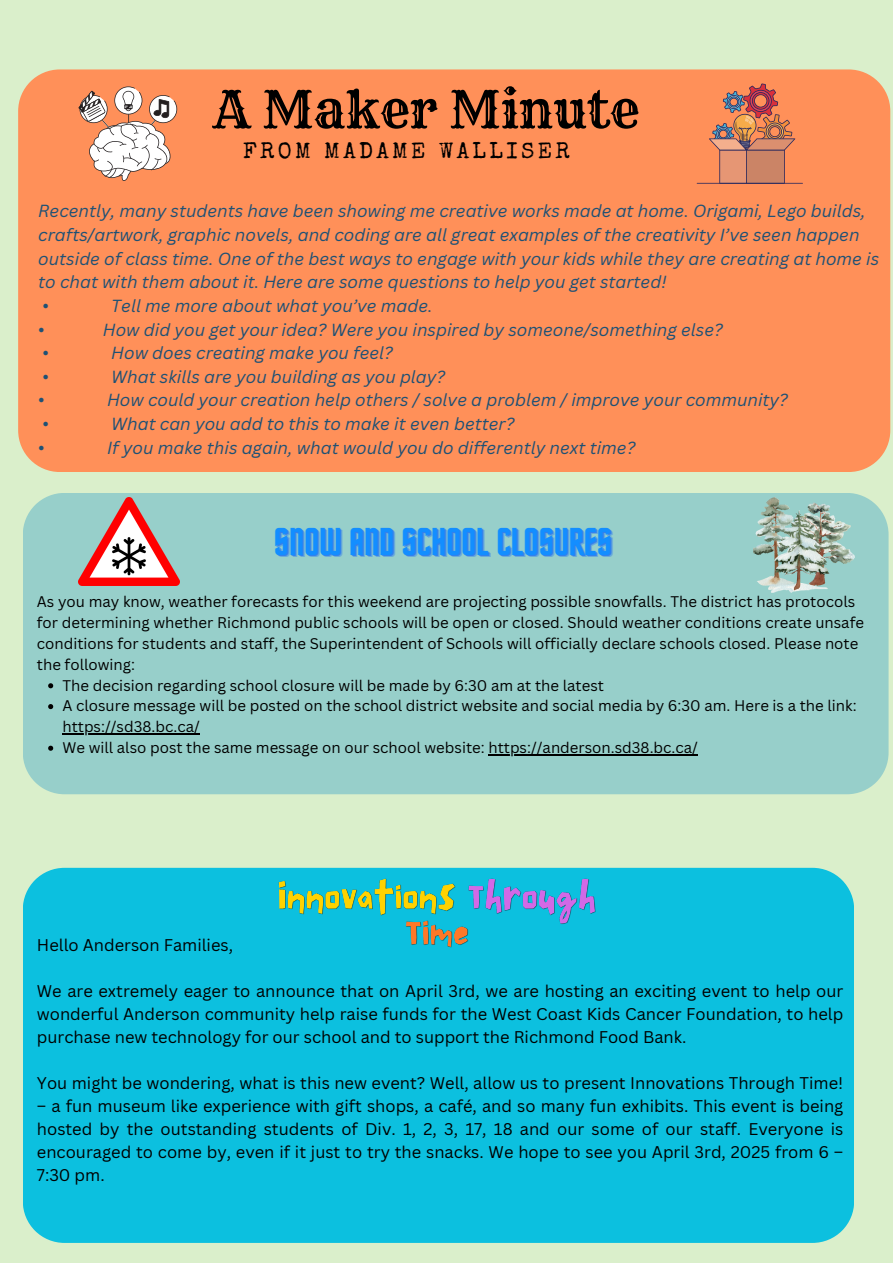
<style>
.page{position:relative;width:893px;height:1263px;background:#daefcb}
.page>*{position:absolute;margin:0;border:0;box-sizing:border-box;transform-origin:0 0}
.t1{font:50.62px "Rye";color:#000}
.t2{font:39px "Horta";color:#138eff}
.t3{font:22.5px "Special Elite";letter-spacing:.15em;color:#000}
.t4{font:italic 17.02px/23.6px "Canva Sans";color:#1e5175}
.t5{font:16.5px/23.1px "Canva Sans";color:#000;text-align:justify}
.t6{font:15px/20.9px "Canva Sans";color:#000}
</style>
<div class="page">
<div style="left:18px;top:69px;width:872px;height:403px;background:#ff9059;border-radius:42px"></div>
<svg style="left:709px;top:84px;width:86px;height:99px"></svg>
<hr style="left:696px;top:183px;width:107px;height:1px;background:#24265d">
<svg style="left:78px;top:86px;width:99px;height:95px"></svg>
<div style="left:23px;top:493px;width:865px;height:301px;background:#97cfca"></div>
<img style="left:79px;top:497px;width:100px;height:89px">
<img style="left:753px;top:497px;width:101px;height:96px">
<div style="left:23px;top:868px;width:830px;height:375px;background:#0cc0df"></div>
<svg style="left:48px;top:683px;width:5px;height:5px"></svg>
<svg style="left:48px;top:704px;width:5px;height:5px"></svg>
<hr style="left:62px;top:733px;width:138px;height:1px;background:#000">
<svg style="left:48px;top:746px;width:5px;height:5px"></svg>
<hr style="left:488px;top:754px;width:210px;height:1px;background:#000">
<img style="left:278px;top:868px;width:320px;height:112px">
<p class="t1" style="left:214px;top:78px;width:427px">A Maker Minute</p>
<h4 class="t3" style="left:243px;top:142px;width:328px">FROM MADAME WALLISER</h4>
<h1 class="t4" style="left:38px;top:199px;width:842px">Recently, many students have been showing me creative works made at home. Origami, Lego builds, crafts/artwork, graphic novels, and coding are all great examples of the creativity I’ve seen happen outside of class time. One of the best ways to engage with your kids while they are creating at home is to chat with them about it. Here are some questions to help you get started!<br>•</h1>
<h1 class="t4" style="left:111px;top:293px;width:323px">Tell me more about what you’ve made.</h1>
<h1 class="t4" style="left:38px;top:317px;width:8px">•</h1>
<h1 class="t4" style="left:103px;top:317px;width:621px">How did you get your idea? Were you inspired by someone/something else?</h1>
<h1 class="t4" style="left:43px;top:341px;width:8px">•</h1>
<h1 class="t4" style="left:111px;top:341px;width:283px">How does creating make you feel?</h1>
<h1 class="t4" style="left:43px;top:364px;width:8px">•</h1>
<h1 class="t4" style="left:111px;top:364px;width:336px">What skills are you building as you play?</h1>
<h1 class="t4" style="left:38px;top:388px;width:8px">•</h1>
<h1 class="t4" style="left:107px;top:388px;width:682px">How could your creation help others / solve a problem / improve your community?</h1>
<h1 class="t4" style="left:43px;top:412px;width:8px">•</h1>
<h1 class="t4" style="left:111px;top:412px;width:405px">What can you add to this to make it even better?</h1>
<h1 class="t4" style="left:38px;top:435px;width:8px">•</h1>
<h1 class="t4" style="left:107px;top:435px;width:530px">If you make this again, what would you do differently next time?</h1>
<p class="t2" style="left:274px;top:525px;width:339px">SNOW AND SCHOOL CLOSURES</p>
<p class="t6" style="left:37px;top:591px;width:828px">As you may know, weather forecasts for this weekend are projecting possible snowfalls. The district has protocols for determining whether Richmond public schools will be open or closed. Should weather conditions create unsafe conditions for students and staff, the Superintendent of Schools will officially declare schools closed. Please note the following:</p>
<h2 class="t6" style="left:62px;top:674px;width:543px">The decision regarding school closure will be made by 6:30 am at the latest</h2>
<p class="t6" style="left:62px;top:695px;width:796px">A closure message will be posted on the school district website and social media by 6:30 am. Here is a the link:</p>
<p class="t6" style="left:62px;top:716px;width:637px">https://sd38.bc.ca/<br>We will also post the same message on our school website: https://anderson.sd38.bc.ca/</p>
<p class="t5" style="left:37px;top:933px;width:198px">Hello Anderson Families,</p>
<p class="t5" style="left:37px;top:979px;width:808px">We are extremely eager to announce that on April 3rd, we are hosting an exciting event to help our wonderful Anderson community help raise funds for the West Coast Kids Cancer Foundation, to help purchase new technology for our school and to support the Richmond Food Bank.</p>
<h5 class="t5" style="left:37px;top:1071px;width:808px">You might be wondering, what is this new event? Well, allow us to present Innovations Through Time!</h5>
<h5 class="t5" style="left:37px;top:1094px;width:808px">– a fun museum like experience with gift shops, a café, and so many fun exhibits. This event is being hosted by the outstanding students of Div. 1, 2, 3, 17, 18 and our some of our staff. Everyone is encouraged to come by, even if it just to try the snacks. We hope to see you April 3rd, 2025 from 6 – 7:30 pm.</h5>
</div>
